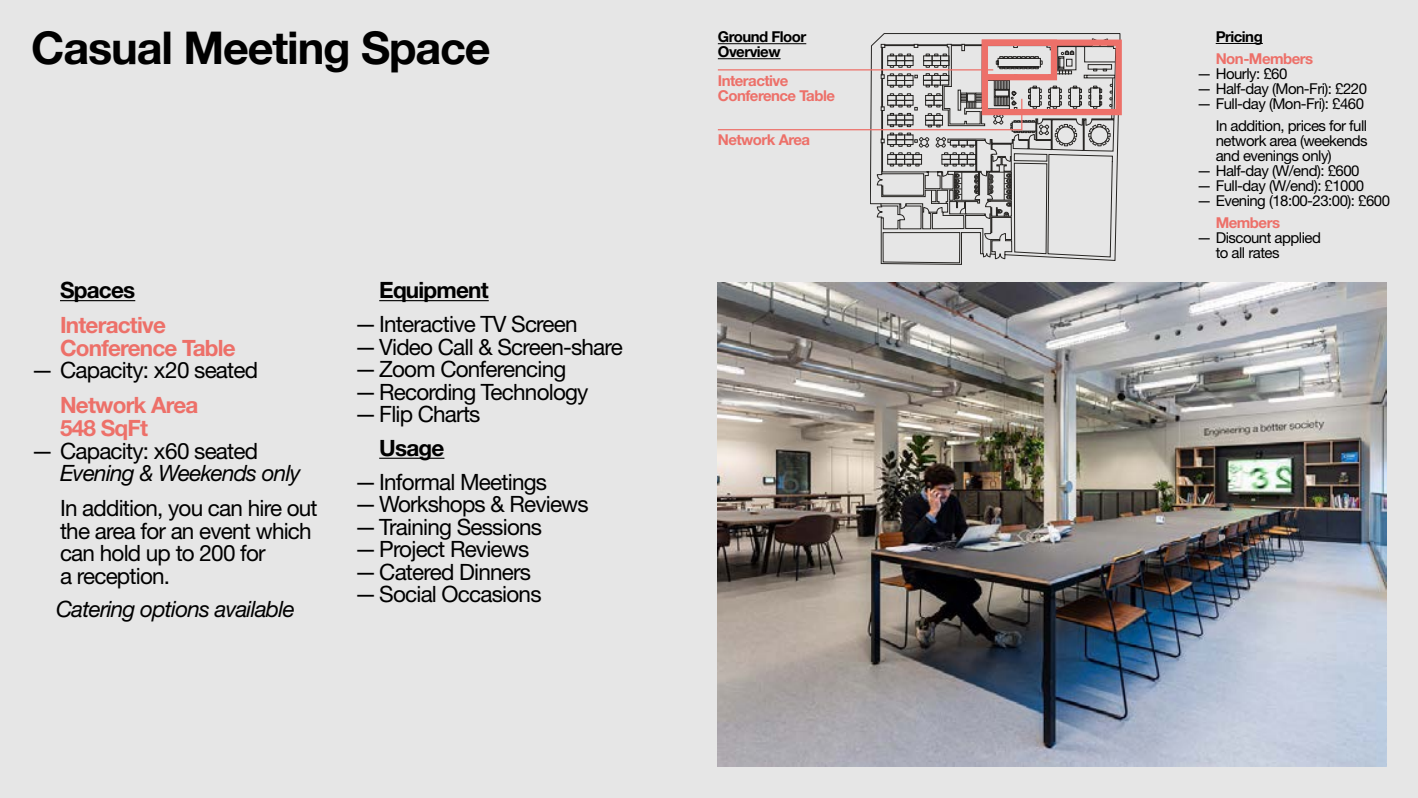
<style>
.page{position:relative;width:1418px;height:798px;background:#e6e6e6}
.page>*{position:absolute;margin:0;border:0;box-sizing:border-box;transform-origin:0 0}
.t1{font:700 45px "Helvetica Neue";letter-spacing:-.025em;color:#000}
.t2{font:22.5px/22.5px "Helvetica Neue LT Std";letter-spacing:-.035em;color:#000}
.t3{font:700 22.5px/22.5px "Helvetica Neue LT Std";letter-spacing:-.035em;color:#ed7069}
.t4{font:italic 22.5px "Helvetica Neue LT Std";letter-spacing:-.035em;color:#000}
.t5{font:700 22.5px "Helvetica Neue LT Std";letter-spacing:-.035em;color:#000}
.t6{font:15px/15px "Helvetica Neue LT Std";letter-spacing:-.035em;color:#000}
.t7{font:700 15px/15px "Helvetica Neue LT Std";letter-spacing:-.035em;color:#ed7069}
.t8{font:700 15px/15px "Helvetica Neue LT Std";letter-spacing:-.035em;color:#000}
</style>
<div class="page">
<hr style="left:60px;top:300px;width:75px;height:1px;background:#000">
<hr style="left:379px;top:300px;width:110px;height:1px;background:#000">
<hr style="left:379px;top:457px;width:65px;height:2px;background:#000">
<img style="left:718px;top:282px;width:668px;height:484px">
<hr style="left:1215px;top:43px;width:47px;height:1px;background:#000">
<svg style="left:717px;top:33px;width:403px;height:231px"></svg>
<h1 class="t1" style="left:31px;top:13px;width:461px">Casual Meeting Space</h1>
<p class="t5" style="left:60px;top:276px;width:77px">Spaces</p>
<p class="t3" style="left:60px;top:313px;width:177px">Interactive<br>Conference Table</p>
<p class="t2" style="left:31px;top:359px;width:228px">— Capacity: x20 seated</p>
<p class="t3" style="left:60px;top:393px;width:140px">Network Area<br>548 SqFt</p>
<p class="t2" style="left:31px;top:439px;width:228px">— Capacity: x60 seated</p>
<p class="t4" style="left:60px;top:459px;width:242px">Evening &amp; Weekends only</p>
<p class="t2" style="left:60px;top:496px;width:259px">In addition, you can hire out the area for an event which can hold up to 200 for<br>a reception.</p>
<p class="t4" style="left:56px;top:595px;width:240px">Catering options available</p>
<p class="t5" style="left:379px;top:276px;width:111px">Equipment</p>
<p class="t2" style="left:354px;top:312px;width:270px">—Interactive TV Screen —Video Call &amp; Screen-share —Zoom Conferencing —Recording Technology —Flip Charts</p>
<p class="t5" style="left:379px;top:434px;width:67px">Usage</p>
<p class="t2" style="left:354px;top:470px;width:236px">—Informal Meetings —Workshops &amp; Reviews —Training Sessions —Project Reviews —Catered Dinners —Social Occasions</p>
<p class="t8" style="left:718px;top:29px;width:90px">Ground Floor<br>Overview</p>
<p class="t7" style="left:718px;top:72px;width:119px">Interactive<br>Conference Table</p>
<p class="t7" style="left:718px;top:132px;width:94px">Network Area</p>
<p class="t8" style="left:1215px;top:29px;width:49px">Pricing</p>
<p class="t7" style="left:1215px;top:51px;width:99px">Non-Members</p>
<p class="t6" style="left:1197px;top:66px;width:92px">— Hourly: £60</p>
<p class="t6" style="left:1197px;top:81px;width:172px">— Half-day (Mon-Fri): £220</p>
<p class="t6" style="left:1197px;top:92px;width:172px;line-height:22.1px;text-align:right">— Full-day (Mon-Fri): £460<br>In addition, prices for full</p>
<p class="t6" style="left:1215px;top:133px;width:154px">network area (weekends and evenings only)</p>
<p class="t6" style="left:1197px;top:163px;width:164px">— Half-day (W/end): £600</p>
<p class="t6" style="left:1197px;top:178px;width:169px">— Full-day (W/end): £1000</p>
<p class="t6" style="left:1197px;top:193px;width:194px">— Evening (18:00-23:00): £600</p>
<p class="t7" style="left:1215px;top:215px;width:66px">Members</p>
<p class="t6" style="left:1215px;top:230px;width:107px;text-indent:-19px">— Discount applied to all rates</p>
</div>
